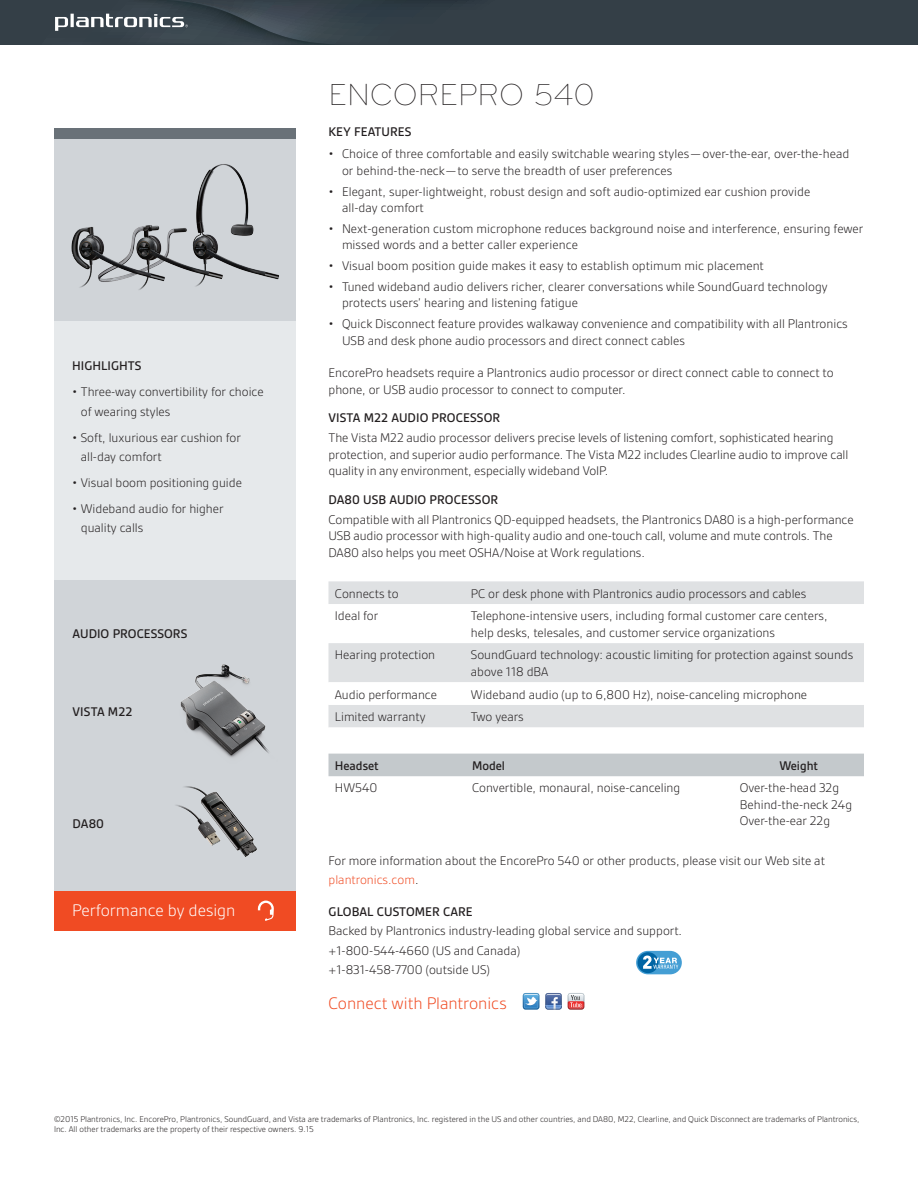
<style>
.page{position:relative;width:918px;height:1188px;background:#fff}
.page>*{position:absolute;margin:0;border:0;box-sizing:border-box;transform-origin:0 0}
.t1{font:300 31.5px "Bryant";color:#231f20}
.BACK_Intro_para{font:300 18px "Gesta";letter-spacing:-.005em;color:#f04b23}
.t2{font:300 18px "Gesta";color:#fff}
.Bullets{font:300 13.5px/16.5px "Gesta";color:#231f20}
.Body_copy{font:300 13.5px/19.5px "Gesta";color:#231f20}
.Subhead{font:500 13.5px "Gesta";letter-spacing:.005em;color:#231f20}
.t3{font:300 9px/10.5px "Gesta";color:#231f20}
.s1{color:#f04b23}
</style>
<div class="page">
<div style="left:54px;top:138px;width:241px;height:183px;background:#d0d4d8"></div>
<div style="left:54px;top:128px;width:241px;height:10px;background:#697178"></div>
<img style="left:71px;top:164px;width:208px;height:126px">
<div style="left:54px;top:321px;width:241px;height:259px;background:#e6e9eb"></div>
<svg style="left:328px;top:581px;width:536px;height:146px;fill:#dfe1e3"></svg>
<svg style="left:328px;top:682px;width:536px;height:23px"></svg>
<div style="left:54px;top:891px;width:241px;height:39px;background:#f04b23"></div>
<svg style="left:258px;top:901px;width:16px;height:20px"></svg>
<div style="left:328px;top:753px;width:536px;height:23px;background:#c4c9cc"></div>
<div style="left:636px;top:951px;width:46px;height:23px;background:#449ed4;border-radius:12px"></div>
<div style="left:638px;top:952px;width:21px;height:21px;background:#0065a4;border-radius:50%"></div>
<svg style="left:643px;top:956px;width:35px;height:13px"></svg>
<svg style="left:0;top:0;width:918px;height:45px;background:#38434b"></svg>
<svg style="left:545px;top:993px;width:17px;height:17px"></svg>
<svg style="left:568px;top:993px;width:16px;height:17px"></svg>
<svg style="left:523px;top:993px;width:16px;height:17px"></svg>
<div style="left:54px;top:580px;width:242px;height:311px;background:#d0d4d8"></div>
<img style="left:176px;top:786px;width:81px;height:71px">
<img style="left:180px;top:664px;width:89px;height:94px">
<p class="Subhead" style="left:72px;top:358px;width:71px">HIGHLIGHTS</p>
<p class="Body_copy" style="left:81px;top:382px;width:184px;text-indent:-9px">• Three-way convertibility for choice of wearing styles</p>
<p class="Body_copy" style="left:81px;top:427px;width:162px;text-indent:-9px">• Soft, luxurious ear cushion for all-day comfort</p>
<p class="Body_copy" style="left:72px;top:473px;width:171px">• Visual boom positioning guide</p>
<p class="Body_copy" style="left:81px;top:499px;width:144px;text-indent:-9px">• Wideband audio for higher quality calls</p>
<p class="Subhead" style="left:73px;top:626px;width:116px">AUDIO PROCESSORS</p>
<p class="Subhead" style="left:73px;top:704px;width:61px">VISTA M22</p>
<p class="Subhead" style="left:73px;top:816px;width:33px">DA80</p>
<p class="t2" style="left:72px;top:900px;width:165px">Performance by design</p>
<p class="t1" style="left:328px;top:76px;width:268px">ENCOREPRO 540</p>
<p class="Subhead" style="left:328px;top:124px;width:84px">KEY FEATURES</p>
<p class="Bullets" style="left:342px;top:146px;width:509px;text-indent:-14px">• Choice of three comfortable and easily switchable wearing styles—over-the-ear, over-the-head or behind-the-neck—to serve the breadth of user preferences</p>
<p class="Bullets" style="left:342px;top:183px;width:470px;text-indent:-14px">• Elegant, super-lightweight, robust design and soft audio-optimized ear cushion provide all-day comfort</p>
<p class="Bullets" style="left:342px;top:220px;width:523px;text-indent:-14px">• Next-generation custom microphone reduces background noise and interference, ensuring fewer missed words and a better caller experience</p>
<p class="Bullets" style="left:328px;top:257px;width:437px">• Visual boom position guide makes it easy to establish optimum mic placement</p>
<p class="Bullets" style="left:342px;top:278px;width:487px;text-indent:-14px">• Tuned wideband audio delivers richer, clearer conversations while SoundGuard technology protects users’ hearing and listening fatigue</p>
<p class="Bullets" style="left:342px;top:315px;width:507px;text-indent:-14px">• Quick Disconnect feature provides walkaway convenience and compatibility with all Plantronics<br>USB and desk phone audio processors and direct connect cables</p>
<p class="Bullets" style="left:328px;top:365px;width:507px">EncorePro headsets require a Plantronics audio processor or direct connect cable to connect to phone, or USB audio processor to connect to computer.</p>
<p class="Subhead" style="left:328px;top:410px;width:173px">VISTA M22 AUDIO PROCESSOR</p>
<p class="Bullets" style="left:328px;top:430px;width:521px">The Vista M22 audio processor delivers precise levels of listening comfort, sophisticated hearing protection, and superior audio performance. The Vista M22 includes Clearline audio to improve call quality in any environment, especially wideband VoIP.</p>
<p class="Subhead" style="left:328px;top:492px;width:171px">DA80 USB AUDIO PROCESSOR</p>
<p class="Bullets" style="left:328px;top:511px;width:527px">Compatible with all Plantronics QD-equipped headsets, the Plantronics DA80 is a high-performance<br>USB audio processor with high-quality audio and one-touch call, volume and mute controls. The<br>DA80 also helps you meet OSHA/Noise at Work regulations.</p>
<p class="Bullets" style="left:335px;top:585px;width:65px">Connects to</p>
<p class="Bullets" style="left:471px;top:585px;width:337px">PC or desk phone with Plantronics audio processors and cables</p>
<p class="Bullets" style="left:335px;top:608px;width:45px">Ideal for</p>
<p class="Bullets" style="left:471px;top:608px;width:358px">Telephone-intensive users, including formal customer care centers, help desks, telesales, and customer service organizations</p>
<p class="Bullets" style="left:335px;top:647px;width:102px">Hearing protection</p>
<p class="Bullets" style="left:471px;top:647px;width:384px">SoundGuard technology: acoustic limiting for protection against sounds above 118 dBA</p>
<p class="Bullets" style="left:335px;top:686px;width:104px">Audio performance</p>
<p class="Bullets" style="left:471px;top:686px;width:338px">Wideband audio (up to 6,800 Hz), noise-canceling microphone</p>
<p class="Bullets" style="left:335px;top:708px;width:92px">Limited warranty</p>
<p class="Bullets" style="left:471px;top:708px;width:54px">Two years</p>
<p class="Subhead" style="left:335px;top:758px;width:45px">Headset</p>
<p class="Subhead" style="left:472px;top:758px;width:34px">Model</p>
<p class="Subhead" style="left:779px;top:758px;width:40px">Weight</p>
<p class="Bullets" style="left:335px;top:780px;width:44px">HW540</p>
<p class="Bullets" style="left:472px;top:780px;width:210px">Convertible, monaural, noise-canceling</p>
<p class="Bullets" style="left:740px;top:780px;width:101px">Over-the-head 32g</p>
<p class="Bullets" style="left:740px;top:796px;width:114px">Behind-the-neck 24g</p>
<p class="Bullets" style="left:740px;top:813px;width:92px">Over-the-ear 22g</p>
<p class="Body_copy" style="left:328px;top:851px;width:498px">For more information about the EncorePro 540 or other products, please visit our Web site at <span class="s1">plantronics.com</span>.</p>
<p class="Subhead" style="left:328px;top:904px;width:146px">GLOBAL CUSTOMER CARE</p>
<p class="Body_copy" style="left:328px;top:921px;width:355px">Backed by Plantronics industry-leading global service and support.</p>
<p class="Body_copy" style="left:328px;top:941px;width:193px">+1-800-544-4660 (US and Canada) +1-831-458-7700 (outside US)</p>
<p class="BACK_Intro_para" style="left:328px;top:993px;width:180px">Connect with Plantronics</p>
<p class="t3" style="left:54px;top:1114px;width:807px">©2015 Plantronics, Inc. EncorePro, Plantronics, SoundGuard, and Vista are trademarks of Plantronics, Inc. registered in the US and other countries, and DA80, M22, Clearline, and Quick Disconnect are trademarks of Plantronics,<br>Inc. All other trademarks are the property of their respective owners. 9.15</p>
</div>
